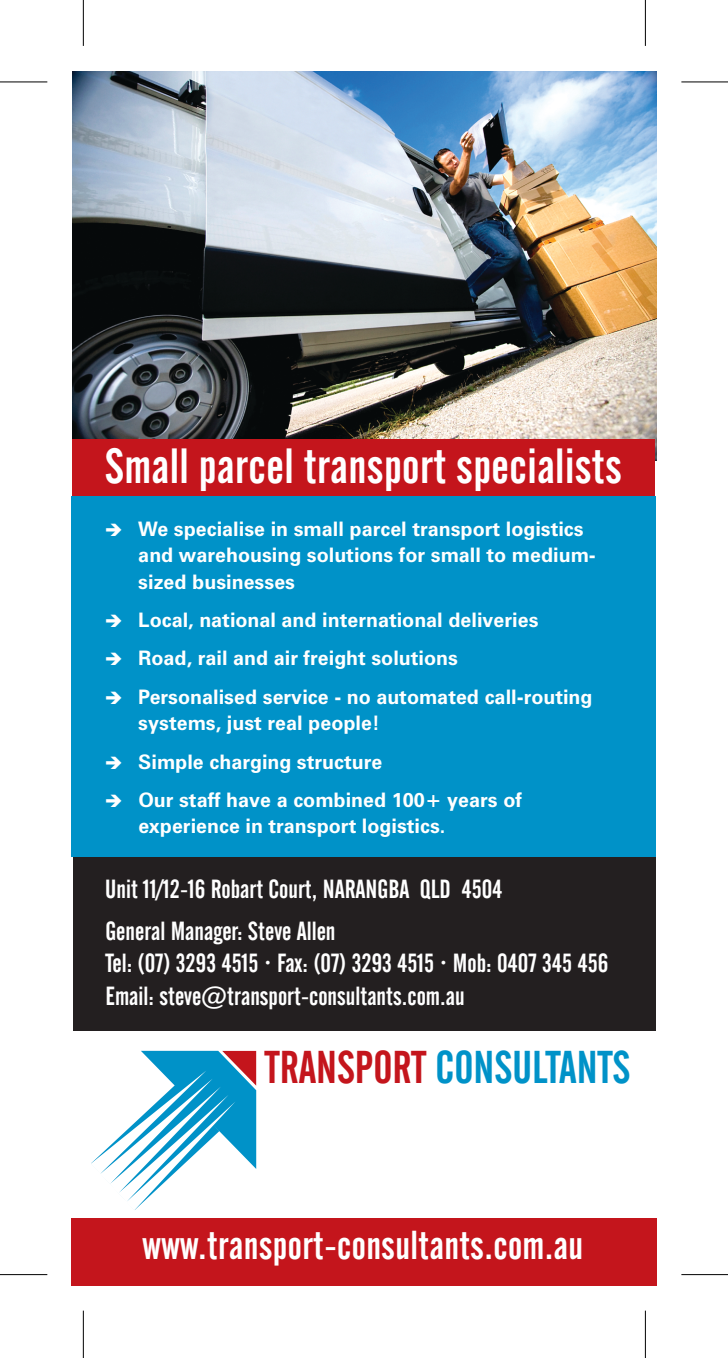
<style>
.page{position:relative;width:728px;height:1358px;background:#fff}
.page>*{position:absolute;margin:0;border:0;box-sizing:border-box;transform-origin:0 0}
.t1{font:49px "Alternate Gothic No 2 BT";letter-spacing:.01em;color:#fff}
.t2{font:45.6px "Alternate Gothic No 2 BT";color:#0092c8}
.t3{font:40px "Alternate Gothic No 2 BT";letter-spacing:.01em;color:#fff}
.t4{font:26px/41.6px "Alternate Gothic No 2 BT";color:#fff}
.t5{font:700 20px/26.4px "Zurich BT";color:#fff}
.s1{color:#c4151c}
</style>
<div class="page">
<img style="left:73px;top:72px;width:583px;height:389px">
<div style="left:71px;top:496px;width:584px;height:360px;background:#0092c8"></div>
<div style="left:72px;top:439px;width:583px;height:57px;background:#c4151c"></div>
<div style="left:73px;top:856px;width:583px;height:174px;background:#231f20"></div>
<svg style="left:91px;top:1050px;width:165px;height:160px"></svg>
<div style="left:71px;top:1218px;width:585px;height:67px;background:#c4151c"></div>
<hr style="left:0;top:1274px;width:47px;height:1px;background:#000">
<hr style="left:83px;top:1310px;width:1px;height:47px;background:#000">
<hr style="left:0;top:82px;width:47px;height:1px;background:#000">
<hr style="left:83px;top:0;width:1px;height:46px;background:#000">
<hr style="left:681px;top:82px;width:47px;height:1px;background:#000">
<hr style="left:645px;top:0;width:1px;height:46px;background:#000">
<hr style="left:681px;top:1274px;width:47px;height:1px;background:#000">
<hr style="left:645px;top:1310px;width:1px;height:47px;background:#000">
<h1 class="t1" style="left:105px;top:445px;width:519px">Small parcel transport specialists</h1>
<p class="t5" style="left:138px;top:517px;width:459px;text-indent:-34px">➔ We specialise in small parcel transport logistics and warehousing solutions for small to medium&shy;sized businesses</p>
<p class="t5" style="left:105px;top:608px;width:435px">➔ Local, national and international deliveries</p>
<p class="t5" style="left:105px;top:647px;width:355px">➔ Road, rail and air freight solutions</p>
<p class="t5" style="left:138px;top:685px;width:456px;text-indent:-34px">➔ Personalised service - no automated call-routing systems, just real people!</p>
<p class="t5" style="left:105px;top:750px;width:279px">➔ Simple charging structure</p>
<p class="t5" style="left:138px;top:788px;width:385px;text-indent:-34px">➔ Our staff have a combined 100+ years of experience in transport logistics.</p>
<h3 class="t4" style="left:105px;top:870px;width:399px">Unit 11/12-16 Robart Court, NARANGBA QLD 4504<br>General Manager: Steve Allen</h3>
<h3 class="t4" style="left:105px;top:949px;width:504px;line-height:32.6px">Tel: (07) 3293 4515 Fax: (07) 3293 4515 Mob: 0407 345 456<br>Email: steve@transport-consultants.com.au</h3>
<h2 class="t2" style="left:265px;top:1048px;width:367px"><span class="s1">TRANSPORT</span> CONSULTANTS</h2>
<h3 class="t3" style="left:143px;top:1228px;width:442px">www.transport-consultants.com.au</h3>
</div>
